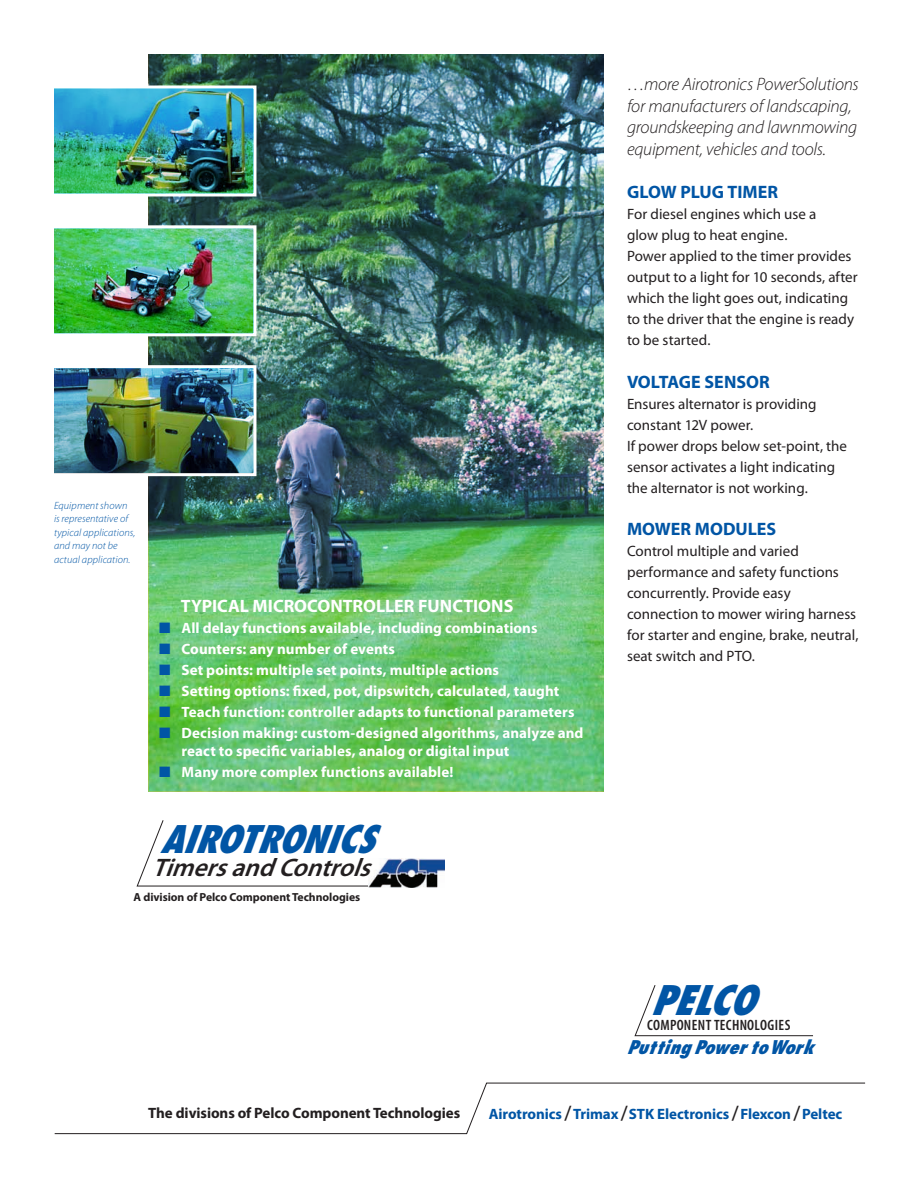
<style>
.page{position:relative;width:918px;height:1188px;background:#fff}
.page>*{position:absolute;margin:0;border:0;box-sizing:border-box;transform-origin:0 0}
.t1{font:italic 800 condensed 39.75px "Futura";color:#0155a5}
.t2{font:italic 800 condensed 37.05px "Futura";color:#0155a5}
.t3{font:italic 600 25.35px "Myriad Pro";color:#231f20}
.t4{font:italic 800 condensed 18.3px "Futura";color:#0155a5}
.t5{font:italic 300 18px/21.6px "Myriad Pro";letter-spacing:-.015em;color:#231f20}
.t6{font:700 18px "Myriad Pro";letter-spacing:.005em;color:#0155a5}
.t7{font:700 18px "Myriad Pro";color:#fff}
.t8{font:15px/21px "Myriad Pro";color:#231f20}
.t9{font:700 15px/18px "Myriad Pro";letter-spacing:.005em;color:#fff}
.t10{font:700 15px "Myriad Pro";letter-spacing:-.005em;color:#0155a5}
.t11{font:700 15px "Myriad Pro";letter-spacing:-.005em;color:#231f20}
.t12{font:600 condensed 15px "Myriad Pro";letter-spacing:.03em;color:#231f20}
.t13{font:700 11.7px "Myriad Pro";letter-spacing:-.005em;color:#231f20}
.t14{font:italic 300 10.5px/13.5px "Myriad Pro";letter-spacing:.01em;color:#0155a5}
.s1{color:#0155a5}
.s2{font-style:italic;color:#231f20}
</style>
<div class="page">
<img style="left:149px;top:54px;width:455px;height:736px">
<svg style="left:634px;top:985px;width:179px;height:51px"></svg>
<svg style="left:136px;top:820px;width:233px;height:67px"></svg>
<img style="left:369px;top:858px;width:76px;height:30px">
<div style="left:51px;top:86px;width:205px;height:110px;border:3px solid #fff"></div>
<img style="left:54px;top:88px;width:201px;height:105px">
<div style="left:51px;top:225px;width:205px;height:111px;border:3px solid #fff"></div>
<img style="left:54px;top:229px;width:201px;height:105px">
<div style="left:51px;top:365px;width:205px;height:111px;border:3px solid #fff"></div>
<img style="left:54px;top:367px;width:201px;height:106px">
<svg style="left:54px;top:1082px;width:812px;height:52px"></svg>
<p class="t14" style="left:54px;top:499px;width:83px">Equipment shown is representative of typical applications, and may not be actual application.</p>
<p class="t7" style="left:181px;top:594px;width:332px">Typical Microcontroller Functions</p>
<p class="t9" style="left:159px;top:618px;width:380px"><span class="s1">■</span> All delay functions available, including combinations</p>
<p class="t9" style="left:159px;top:639px;width:238px"><span class="s1">■</span> Counters: any number of events</p>
<p class="t9" style="left:159px;top:660px;width:342px"><span class="s1">■</span> Set points: multiple set points, multiple actions</p>
<p class="t9" style="left:159px;top:681px;width:402px"><span class="s1">■</span> Setting options: fixed, pot, dipswitch, calculated, taught</p>
<p class="t9" style="left:159px;top:702px;width:417px"><span class="s1">■</span> Teach function: controller adapts to functional parameters</p>
<p class="t9" style="left:182px;top:723px;width:404px;text-indent:-22px"><span class="s1">■</span> Decision making: custom-designed algorithms, analyze and react to specific variables, analog or digital input</p>
<p class="t9" style="left:159px;top:762px;width:296px"><span class="s1">■</span> Many more complex functions available!</p>
<h2 class="t2" style="left:160px;top:816px;width:233px">AIROTRONICS</h2>
<p class="t13" style="left:134px;top:889px;width:228px">A division of Pelco Component Technologies</p>
<h3 class="t3" style="left:152px;top:851px;width:230px">TimersandControls</h3>
<p class="t5" style="left:627px;top:73px;width:233px">…more Airotronics PowerSolutions for manufacturers of landscaping, groundskeeping and lawnmowing equipment, vehicles and tools.</p>
<p class="t6" style="left:627px;top:180px;width:153px">GLO W PLUG TIMer</p>
<p class="t8" style="left:627px;top:203px;width:232px">For diesel engines which use a<br>glow plug to heat engine.<br>Power applied to the timer provides output to a light for 10 seconds, after which the light goes out, indicating to the driver that the engine is ready to be started.</p>
<p class="t6" style="left:627px;top:370px;width:144px">voltage sensor</p>
<p class="t8" style="left:627px;top:393px;width:222px">Ensures alternator is providing constant 12V power.<br>If power drops below set-point, the sensor activates a light indicating the alternator is not working.</p>
<p class="t6" style="left:627px;top:517px;width:149px">mower Modules</p>
<p class="t8" style="left:627px;top:540px;width:233px">Control multiple and varied performance and safety functions concurrently. Provide easy connection to mower wiring harness for starter and engine, brake, neutral, seat switch and PTO.</p>
<h1 class="t1" style="left:651px;top:974px;width:124px">PELCO</h1>
<p class="t12" style="left:647px;top:1016px;width:144px">COMPONENT TECHNOLOGIES</p>
<p class="t4" style="left:627px;top:1036px;width:196px">PuttingPowertoWork</p>
<p class="t11" style="left:148px;top:1104px;width:313px">The divisions of Pelco Component Technologies</p>
<p class="t10" style="left:489px;top:1104px;width:355px">Airotronics <span class="s2">|</span>Trimax <span class="s2">|</span>STK Electronics <span class="s2">|</span>Flexcon <span class="s2">|</span>Peltec</p>
</div>
